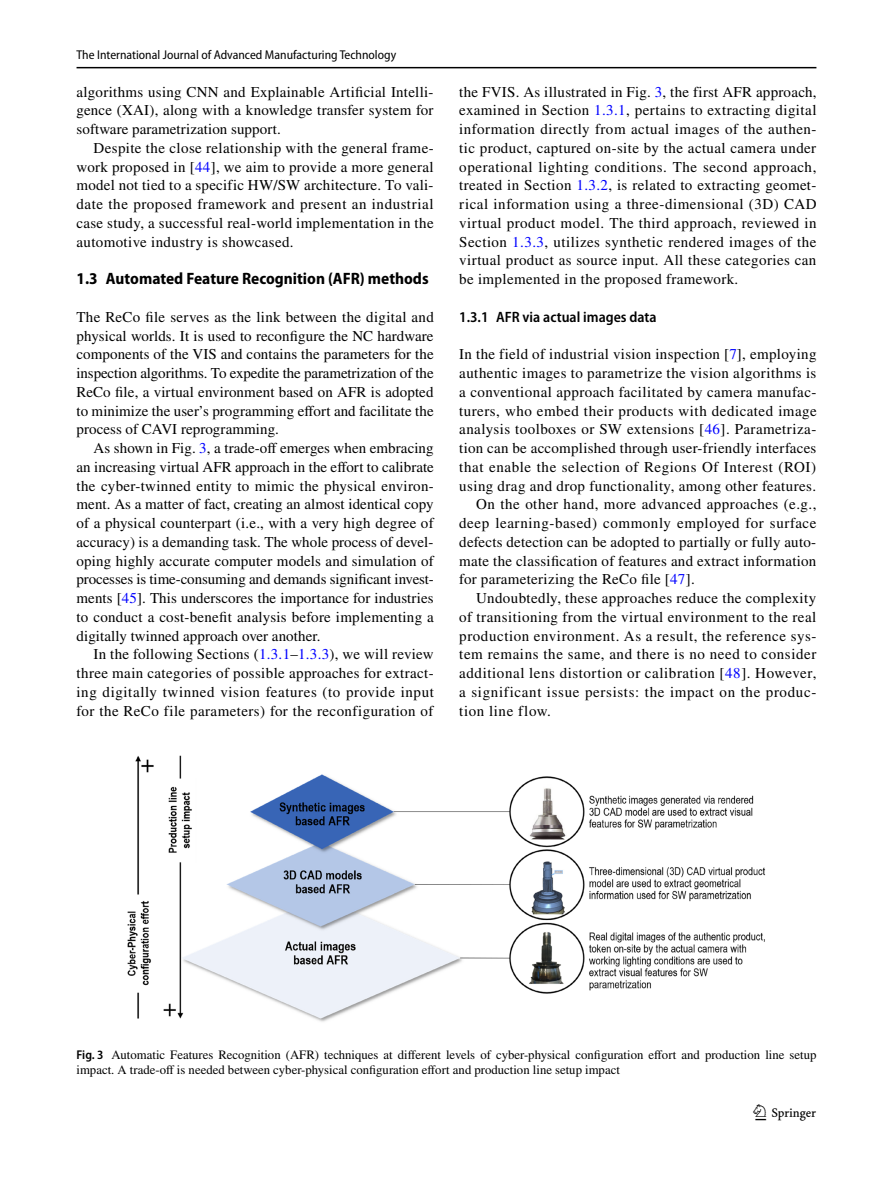
<style>
.page{position:relative;width:893px;height:1187px;background:#fff}
.page>*{position:absolute;margin:0;border:0;box-sizing:border-box;transform-origin:0 0}
.t1{font:22.5px "Springnew Regular 3";color:#000}
.t2{font:700 semi-condensed 16.5px "Myriad Pro";color:#000}
.t3{font:15px/18.8px "STIX";letter-spacing:.03em;color:#000;text-align:justify}
.t4{font:600 semi-condensed 15px "Myriad Pro";color:#000}
.t5{font:12.75px/15px "STIX";color:#000}
.t6{font:semi-condensed 12.75px "Myriad Pro";color:#000}
.s1{color:#00f}
.s2{font-family:"Myriad Pro";font-weight:600;font-stretch:semi-condensed}
</style>
<div class="page">
<hr style="left:77px;top:67px;width:739px;height:1px;background:#000">
<img style="left:128px;top:755px;width:637px;height:267px">
<p class="t6" style="left:77px;top:48px;width:321px">The International Journal of Advanced Manufacturing Technology</p>
<p class="t3" style="left:77px;top:83px;width:359px">algorithms using CNN and Explainable Artificial Intelli&shy;gence (XAI), along with a knowledge transfer system for software parametrization support.</p>
<p class="t3" style="left:77px;top:139px;width:359px;text-indent:17px">Despite the close relationship with the general frame&shy;work proposed in [<span class="s1">44</span>], we aim to provide a more general model not tied to a specific HW/SW architecture. To vali&shy;date the proposed framework and present an industrial case study, a successful real-world implementation in the automotive industry is showcased.</p>
<p class="t2" style="left:77px;top:269px;width:354px">1.3 Automated Feature Recognition (AFR) methods</p>
<p class="t3" style="left:77px;top:308px;width:359px">The ReCo file serves as the link between the digital and physical worlds. It is used to reconfigure the NC hardware components of the VIS and contains the parameters for the inspection algorithms. To expedite the parametrization of the ReCo file, a virtual environment based on AFR is adopted to minimize the user’s programming effort and facilitate the process of CAVI reprogramming.</p>
<p class="t3" style="left:77px;top:439px;width:359px;text-indent:17px">As shown in Fig. <span class="s1">3</span>, a trade-off emerges when embracing an increasing virtual AFR approach in the effort to calibrate the cyber-twinned entity to mimic the physical environ&shy;ment. As a matter of fact, creating an almost identical copy of a physical counterpart (i.e., with a very high degree of accuracy) is a demanding task. The whole process of devel&shy;oping highly accurate computer models and simulation of processes is time-consuming and demands significant invest&shy;ments [<span class="s1">45</span>]. This underscores the importance for industries to conduct a cost-benefit analysis before implementing a digitally twinned approach over another.</p>
<p class="t3" style="left:77px;top:646px;width:359px;text-indent:17px">In the following Sections (<span class="s1">1.3.1</span>–<span class="s1">1.3.3</span>), we will review three main categories of possible approaches for extract&shy;ing digitally twinned vision features (to provide input for the ReCo file parameters) for the reconfiguration of</p>
<p class="t3" style="left:459px;top:83px;width:359px">the FVIS. As illustrated in Fig. <span class="s1">3</span>, the first AFR approach, examined in Section <span class="s1">1.3.1</span>, pertains to extracting digital information directly from actual images of the authen&shy;tic product, captured on-site by the actual camera under operational lighting conditions. The second approach, treated in Section <span class="s1">1.3.2</span>, is related to extracting geomet&shy;rical information using a three-dimensional (3D) CAD virtual product model. The third approach, reviewed in Section <span class="s1">1.3.3</span>, utilizes synthetic rendered images of the virtual product as source input. All these categories can be implemented in the proposed framework.</p>
<p class="t4" style="left:459px;top:308px;width:199px">1.3.1 AFR via actual images data</p>
<p class="t3" style="left:459px;top:346px;width:359px">In the field of industrial vision inspection [<span class="s1">7</span>], employing</p>
<p class="t3" style="left:459px;top:364px;width:359px">authentic images to parametrize the vision algorithms is</p>
<p class="t3" style="left:459px;top:383px;width:359px">a conventional approach facilitated by camera manufac-</p>
<p class="t3" style="left:459px;top:402px;width:359px">turers, who embed their products with dedicated image</p>
<p class="t3" style="left:459px;top:421px;width:359px">analysis toolboxes or SW extensions [<span class="s1">46</span>]. Parametriza-</p>
<p class="t3" style="left:459px;top:439px;width:359px">tion can be accomplished through user-friendly interfaces</p>
<p class="t3" style="left:459px;top:458px;width:358px">that enable the selection of Regions Of Interest (ROI)</p>
<p class="t3" style="left:459px;top:477px;width:358px">using drag and drop functionality, among other features.</p>
<p class="t3" style="left:476px;top:496px;width:342px">On the other hand, more advanced approaches (e.g.,</p>
<p class="t3" style="left:459px;top:514px;width:359px">deep learning-based) commonly employed for surface</p>
<p class="t3" style="left:459px;top:533px;width:358px">defects detection can be adopted to partially or fully auto-</p>
<p class="t3" style="left:459px;top:552px;width:359px">mate the classification of features and extract information</p>
<p class="t3" style="left:459px;top:571px;width:237px">for parameterizing the ReCo file [<span class="s1">47</span>].</p>
<p class="t3" style="left:476px;top:589px;width:341px">Undoubtedly, these approaches reduce the complexity</p>
<p class="t3" style="left:459px;top:608px;width:359px">of transitioning from the virtual environment to the real</p>
<p class="t3" style="left:459px;top:627px;width:359px">production environment. As a result, the reference sys-</p>
<p class="t3" style="left:459px;top:646px;width:359px">tem remains the same, and there is no need to consider</p>
<p class="t3" style="left:459px;top:664px;width:359px">additional lens distortion or calibration [<span class="s1">48</span>]. However,</p>
<p class="t3" style="left:459px;top:683px;width:359px">a significant issue persists: the impact on the produc-</p>
<p class="t3" style="left:459px;top:702px;width:93px">tion line flow.</p>
<p class="t5" style="left:77px;top:1047px;width:741px"><span class="s2">Fig. 3</span> Automatic Features Recognition (AFR) techniques at different levels of cyber-physical configuration effort and production line setup impact. A trade-off is needed between cyber-physical configuration effort and production line setup impact</p>
<h1 class="t1" style="left:755px;top:1104px;width:62px">1 3</h1>
</div>
